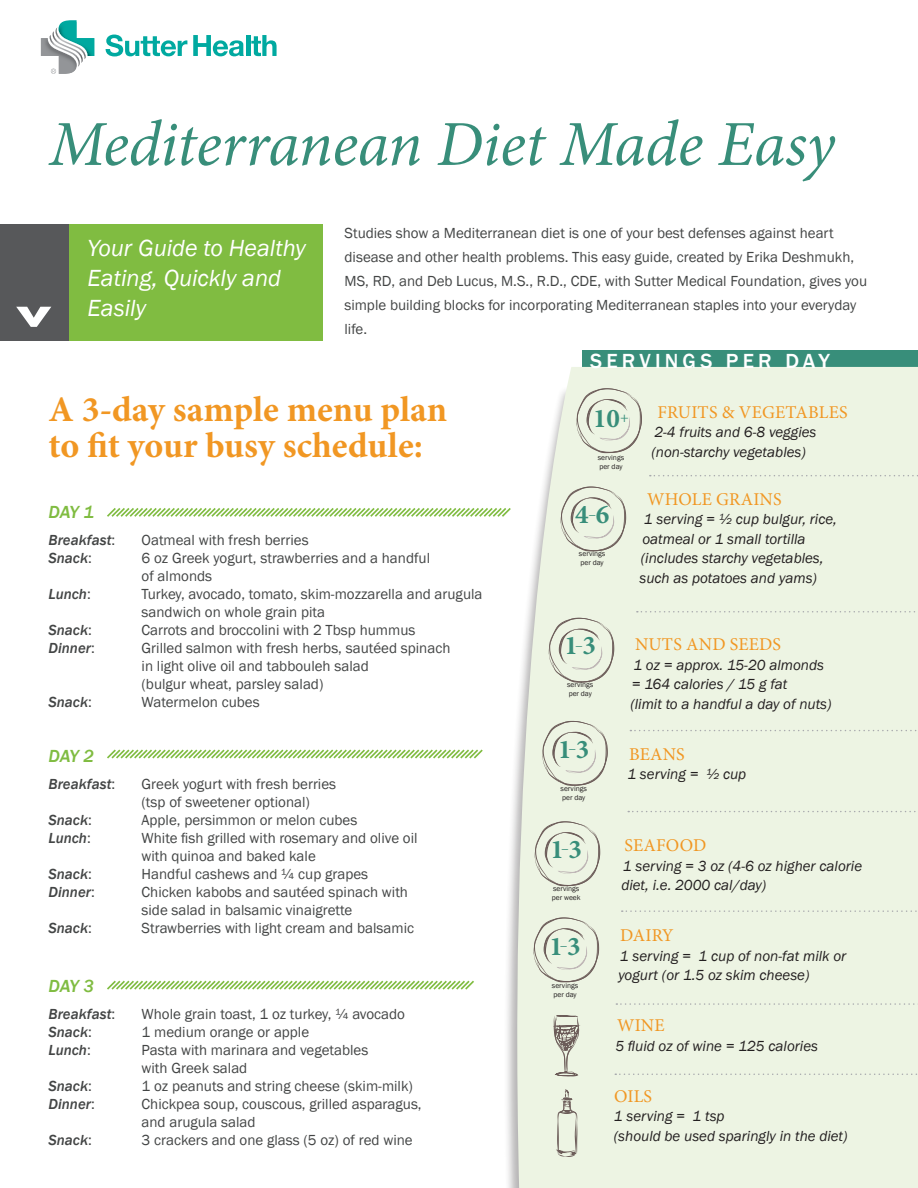
<style>
.page{position:relative;width:918px;height:1188px;background:#fff}
.page>*{position:absolute;margin:0;border:0;box-sizing:border-box;transform-origin:0 0}
.t1{font:italic 64.35px "Minion Pro";letter-spacing:-.005em;color:#388e7a}
.t2{font:700 36px/36px "Minion Pro";color:#f19723}
.t3{font:700 27px "Minion Pro";color:#388e7a}
.t4{font:italic 24px/30px "Franklin Gothic";color:#fff}
.t5{font:500 21px "Franklin Gothic";letter-spacing:.2em;color:#fff}
.t6{font:18px "Minion Pro";letter-spacing:.01em;color:#f19723}
.t7{font:italic 500 18px "Franklin Gothic";letter-spacing:-.04em;color:#80bc41}
.t8{font:15px/24px "Franklin Gothic";color:#434545}
.t9{font:italic 15px/19.5px "Franklin Gothic";color:#231f20}
.t10{font:italic 500 15px "Franklin Gothic";color:#434545}
.t11{font:15px "Minion Pro";color:#388e7a}
.t12{font:7.5px/9px "Franklin Gothic";color:#231f20}
.s1{font-weight:400;font-style:normal}
</style>
<div class="page">
<svg style="left:106px;top:35px;width:81px;height:21px"></svg>
<svg style="left:193px;top:35px;width:51px;height:21px"></svg>
<hr style="left:246px;top:35px;width:4px;height:21px;background:#00a9a0">
<svg style="left:251px;top:35px;width:26px;height:21px"></svg>
<svg style="left:41px;top:20px;width:53px;height:54px"></svg>
<div style="left:0;top:225px;width:323px;height:116px;background:#80bc41"></div>
<div style="left:0;top:225px;width:68px;height:116px;background:#57585a"></div>
<svg style="left:16px;top:307px;width:35px;height:20px"></svg>
<div style="left:582px;top:350px;width:336px;height:24px;background:#388e7a"></div>
<div style="left:507px;top:367px;width:411px;height:821px;background:#edf4e3"></div>
<svg style="left:553px;top:1015px;width:28px;height:61px;background:#c3c3b6"></svg>
<svg style="left:556px;top:1089px;width:21px;height:68px"></svg>
<svg style="left:107px;top:506px;width:406px;height:13px"></svg>
<svg style="left:107px;top:749px;width:376px;height:10px"></svg>
<svg style="left:107px;top:980px;width:367px;height:10px"></svg>
<svg style="left:534px;top:917px;width:65px;height:65px;background:#e0e4d5"></svg>
<svg style="left:542px;top:721px;width:66px;height:65px;background:#e0e4d5"></svg>
<svg style="left:549px;top:618px;width:65px;height:65px;background:#e0e4d5"></svg>
<svg style="left:561px;top:486px;width:65px;height:65px;background:#e0e4d5"></svg>
<svg style="left:576px;top:388px;width:66px;height:65px;background:#e0e4d5"></svg>
<svg style="left:535px;top:821px;width:65px;height:65px;background:#e0e4d5"></svg>
<svg style="left:630px;top:730px;width:288px;height:1px"></svg>
<svg style="left:628px;top:811px;width:290px;height:1px"></svg>
<svg style="left:622px;top:910px;width:296px;height:2px"></svg>
<svg style="left:616px;top:1003px;width:302px;height:2px"></svg>
<svg style="left:615px;top:1074px;width:303px;height:1px"></svg>
<svg style="left:637px;top:611px;width:281px;height:2px"></svg>
<svg style="left:650px;top:475px;width:268px;height:1px"></svg>
<h1 class="t1" style="left:49px;top:100px;width:788px">Mediterranean Diet Made Easy</h1>
<p class="t4" style="left:87px;top:234px;width:220px">Your Guide to Healthy<br>Eating, Quickly and<br>Easily</p>
<p class="t8" style="left:345px;top:221px;width:524px">Studies show a Mediterranean diet is one of your best defenses against heart disease and other health problems. This easy guide, created by Erika Deshmukh, MS, RD, and Deb Lucus, M.S., R.D., CDE, with Sutter Medical Foundation, gives you simple building blocks for incorporating Mediterranean staples into your everyday life.</p>
<h3 class="t5" style="left:590px;top:348px;width:241px">SERVINGS PER DAY</h3>
<h2 class="t2" style="left:49px;top:391px;width:400px">A 3-day sample menu plan to fit your busy schedule:</h2>
<h3 class="t7" style="left:49px;top:501px;width:47px">DAY 1</h3>
<p class="t10" style="left:49px;top:531px;width:68px">Breakfast<span class="s1">:</span></p>
<p class="t8" style="left:142px;top:529px;width:169px">Oatmeal with fresh berries</p>
<p class="t10" style="left:49px;top:549px;width:45px">Snack<span class="s1">:</span></p>
<p class="t8" style="left:142px;top:550px;width:290px;line-height:18px">6 oz Greek yogurt, strawberries and a handful of almonds</p>
<p class="t10" style="left:49px;top:585px;width:44px">Lunch<span class="s1">:</span></p>
<p class="t8" style="left:142px;top:583px;width:342px">Turkey, avocado, tomato, skim-mozzarella and arugula</p>
<p class="t8" style="left:142px;top:601px;width:185px">sandwich on whole grain pita</p>
<p class="t10" style="left:49px;top:621px;width:45px">Snack<span class="s1">:</span></p>
<p class="t8" style="left:142px;top:619px;width:275px">Carrots and broccolini with 2 Tbsp hummus</p>
<p class="t10" style="left:49px;top:639px;width:48px">Dinner<span class="s1">:</span></p>
<p class="t8" style="left:142px;top:637px;width:310px">Grilled salmon with fresh herbs, sautéed spinach</p>
<p class="t8" style="left:142px;top:658px;width:229px;line-height:18px">in light olive oil and tabbouleh salad (bulgur wheat, parsley salad)</p>
<p class="t10" style="left:49px;top:693px;width:45px">Snack<span class="s1">:</span></p>
<p class="t8" style="left:142px;top:691px;width:120px">Watermelon cubes</p>
<h3 class="t7" style="left:49px;top:745px;width:47px">DAY 2</h3>
<p class="t10" style="left:49px;top:775px;width:68px">Breakfast<span class="s1">:</span></p>
<p class="t8" style="left:142px;top:773px;width:196px">Greek yogurt with fresh berries</p>
<p class="t8" style="left:142px;top:791px;width:170px">(tsp of sweetener optional)</p>
<p class="t10" style="left:49px;top:811px;width:45px">Snack<span class="s1">:</span></p>
<p class="t8" style="left:142px;top:809px;width:217px">Apple, persimmon or melon cubes</p>
<p class="t10" style="left:49px;top:829px;width:44px">Lunch<span class="s1">:</span></p>
<p class="t8" style="left:142px;top:827px;width:278px">White fish grilled with rosemary and olive oil</p>
<p class="t8" style="left:142px;top:845px;width:176px">with quinoa and baked kale</p>
<p class="t10" style="left:49px;top:865px;width:45px">Snack<span class="s1">:</span></p>
<p class="t8" style="left:142px;top:863px;width:228px">Handful cashews and ¼ cup grapes</p>
<p class="t10" style="left:49px;top:883px;width:48px">Dinner<span class="s1">:</span></p>
<p class="t8" style="left:142px;top:881px;width:268px">Chicken kabobs and sautéed spinach with</p>
<p class="t8" style="left:142px;top:899px;width:212px">side salad in balsamic vinaigrette</p>
<p class="t10" style="left:49px;top:919px;width:45px">Snack<span class="s1">:</span></p>
<p class="t8" style="left:142px;top:917px;width:274px">Strawberries with light cream and balsamic</p>
<h3 class="t7" style="left:49px;top:975px;width:47px">DAY 3</h3>
<p class="t10" style="left:49px;top:1004px;width:68px">Breakfast<span class="s1">:</span></p>
<p class="t8" style="left:142px;top:1002px;width:265px">Whole grain toast, 1 oz turkey, ¼ avocado</p>
<p class="t10" style="left:49px;top:1022px;width:45px">Snack<span class="s1">:</span></p>
<p class="t8" style="left:142px;top:1020px;width:169px">1 medium orange or apple</p>
<p class="t10" style="left:49px;top:1040px;width:44px">Lunch<span class="s1">:</span></p>
<p class="t8" style="left:142px;top:1038px;width:228px">Pasta with marinara and vegetables</p>
<p class="t8" style="left:142px;top:1056px;width:107px">with Greek salad</p>
<p class="t10" style="left:49px;top:1076px;width:45px">Snack<span class="s1">:</span></p>
<p class="t8" style="left:142px;top:1074px;width:273px">1 oz peanuts and string cheese (skim-milk)</p>
<p class="t10" style="left:49px;top:1094px;width:48px">Dinner<span class="s1">:</span></p>
<p class="t8" style="left:142px;top:1092px;width:282px">Chickpea soup, couscous, grilled asparagus,</p>
<p class="t8" style="left:142px;top:1110px;width:115px">and arugula salad</p>
<p class="t10" style="left:49px;top:1130px;width:45px">Snack<span class="s1">:</span></p>
<p class="t8" style="left:142px;top:1128px;width:273px">3 crackers and one glass (5 oz) of red wine</p>
<p class="t3" style="left:593px;top:399px;width:37px">10<sup>+</sup></p>
<p class="t6" style="left:658px;top:400px;width:192px">FRUITS &amp; VEGETABLES</p>
<p class="t9" style="left:654px;top:423px;width:164px">2-4 fruits and 6-8 veggies</p>
<p class="t12" style="left:598px;top:453px;width:28px">servings</p>
<p class="t9" style="left:651px;top:442px;width:156px">(non-starchy vegetables)</p>
<p class="t12" style="left:599px;top:462px;width:25px">per day</p>
<p class="t3" style="left:575px;top:496px;width:36px">4<sup>–</sup>6</p>
<p class="t6" style="left:647px;top:487px;width:136px">WHOLE GRAINS</p>
<p class="t9" style="left:642px;top:510px;width:196px">1 serving = ½ cup bulgur, rice, oatmeal or 1 small tortilla</p>
<p class="t12" style="left:579px;top:549px;width:28px">servings per day</p>
<p class="t9" style="left:639px;top:549px;width:186px">(includes starchy vegetables, such as potatoes and yams)</p>
<p class="t3" style="left:565px;top:627px;width:33px">1<sup>–</sup>3</p>
<p class="t6" style="left:635px;top:633px;width:148px">NUTS AND SEEDS</p>
<p class="t9" style="left:633px;top:655px;width:192px">1 oz = approx. 15-20 almonds</p>
<p class="t12" style="left:567px;top:681px;width:28px">servings per day</p>
<p class="t9" style="left:630px;top:675px;width:203px">= 164 calories / 15 g fat<br>(limit to a handful a day of nuts)</p>
<p class="t3" style="left:558px;top:730px;width:33px">1<sup>–</sup>3</p>
<p class="t6" style="left:629px;top:742px;width:57px">BEANS</p>
<p class="t9" style="left:627px;top:765px;width:120px">1 serving = ½ cup</p>
<p class="t12" style="left:561px;top:784px;width:28px">servings per day</p>
<p class="t3" style="left:551px;top:830px;width:33px">1<sup>–</sup>3</p>
<p class="t6" style="left:625px;top:834px;width:83px">SEAFOOD</p>
<p class="t9" style="left:623px;top:856px;width:241px">1 serving = 3 oz (4-6 oz higher calorie</p>
<p class="t12" style="left:553px;top:884px;width:28px">servings</p>
<p class="t9" style="left:621px;top:876px;width:146px">diet, i.e. 2000 cal/day)</p>
<p class="t12" style="left:552px;top:893px;width:30px">per week</p>
<p class="t3" style="left:549px;top:927px;width:33px">13</p>
<p class="t6" style="left:620px;top:924px;width:55px">DAIRY</p>
<p class="t9" style="left:620px;top:946px;width:228px">1 serving = 1 cup of non-fat milk or</p>
<p class="t11" style="left:560px;top:935px;width:9px">–</p>
<p class="t12" style="left:552px;top:981px;width:28px">servings</p>
<p class="t12" style="left:553px;top:990px;width:25px">per day</p>
<p class="t9" style="left:618px;top:966px;width:193px">yogurt (or 1.5 oz skim cheese)</p>
<p class="t6" style="left:617px;top:1014px;width:49px">WINE</p>
<p class="t9" style="left:615px;top:1036px;width:204px">5 fluid oz of wine = 125 calories</p>
<p class="t6" style="left:614px;top:1084px;width:40px">OILS</p>
<p class="t9" style="left:614px;top:1107px;width:235px">1 serving = 1 tsp<br>(should be used sparingly in the diet)</p>
</div>
